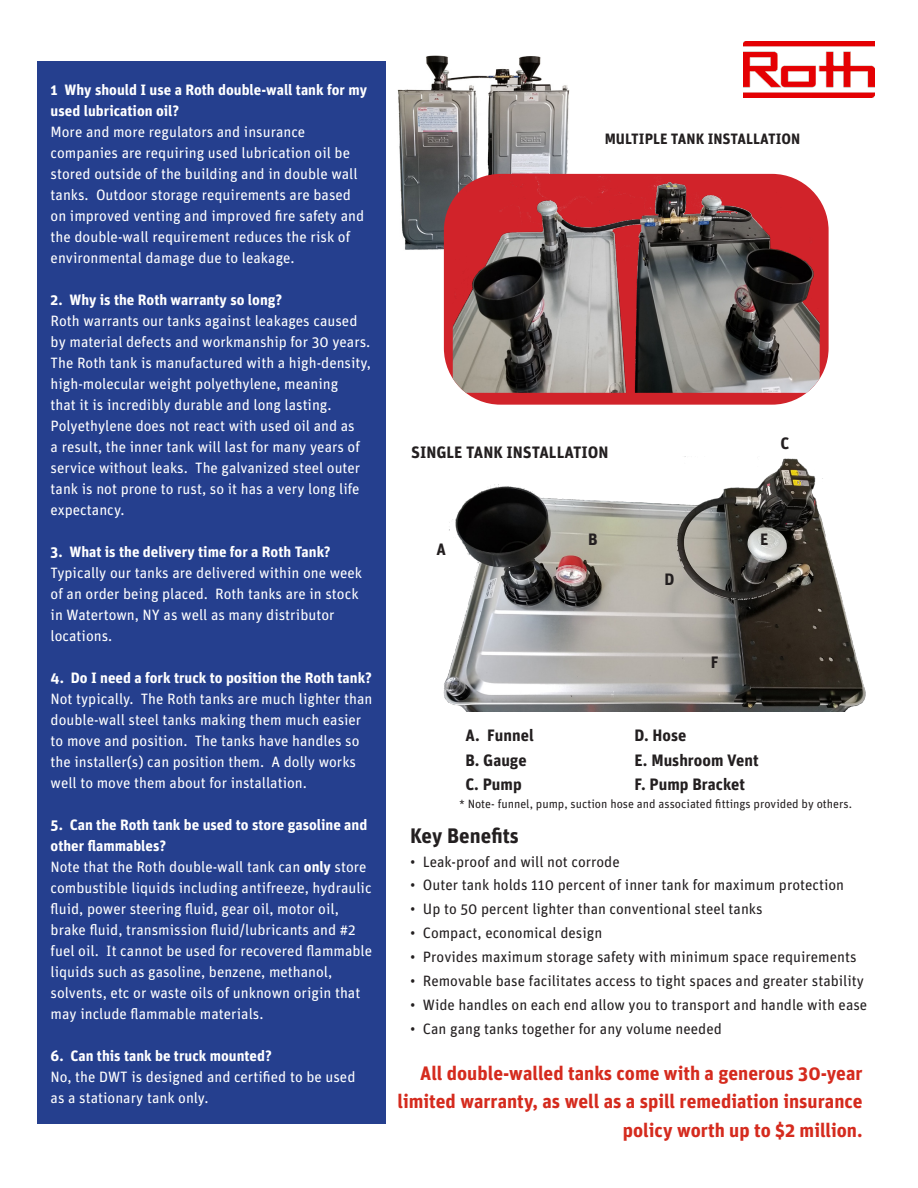
<style>
.page{position:relative;width:918px;height:1188px;background:#fff}
.page>*{position:absolute;margin:0;border:0;box-sizing:border-box;transform-origin:0 0}
.List_Bullets{font:700 21px "Unit OT";color:#231f20}
.List_Bullets-2{font:700 19.5px/28.5px "Unit OT";color:#d52b1e;text-align:right}
.t1{font:700 16.5px/24.8px "Unit OT";color:#231f20}
.t2{font:15px/21px "Unit OT";color:#fff}
.List_Bullets-3{font:15px "Unit OT";color:#231f20}
.t3{font:700 15px/21px "Unit OT";color:#fff}
.t4{font:700 15px "Unit OT";color:#231f20}
.t5{font:12px "Unit OT";color:#231f20}
.s1{font-weight:700}
</style>
<div class="page">
<img style="left:744px;top:42px;width:130px;height:55px">
<div style="left:37px;top:61px;width:349px;height:1063px;background:#253f8e"></div>
<img style="left:397px;top:55px;width:173px;height:196px">
<div style="left:444px;top:174px;width:385px;height:231px;background:#d1232a;border-radius:57px"></div>
<img style="left:453px;top:176px;width:367px;height:217px">
<img style="left:443px;top:458px;width:423px;height:253px">
<p class="t3" style="left:51px;top:79px;width:318px">1 Why should I use a Roth double-wall tank for my used lubrication oil?</p>
<p class="t2" style="left:51px;top:121px;width:315px">More and more regulators and insurance companies are requiring used lubrication oil be stored outside of the building and in double wall tanks. Outdoor storage requirements are based on improved venting and improved fire safety and the double-wall requirement reduces the risk of environmental damage due to leakage.</p>
<p class="t3" style="left:51px;top:289px;width:233px">2. Why is the Roth warranty so long?</p>
<p class="t2" style="left:51px;top:310px;width:322px">Roth warrants our tanks against leakages caused by material defects and workmanship for 30 years.<br>The Roth tank is manufactured with a high-density, high-molecular weight polyethylene, meaning<br>that it is incredibly durable and long lasting.<br>Polyethylene does not react with used oil and as<br>a result, the inner tank will last for many years of service without leaks. The galvanized steel outer tank is not prone to rust, so it has a very long life expectancy.</p>
<p class="t3" style="left:51px;top:541px;width:282px">3. What is the delivery time for a Roth Tank?</p>
<p class="t2" style="left:51px;top:562px;width:313px">Typically our tanks are delivered within one week of an order being placed. Roth tanks are in stock in Watertown, NY as well as many distributor locations.</p>
<p class="t3" style="left:51px;top:667px;width:323px">4. Do I need a fork truck to position the Roth tank?</p>
<p class="t2" style="left:51px;top:688px;width:323px">Not typically. The Roth tanks are much lighter than double-wall steel tanks making them much easier to move and position. The tanks have handles so the installer(s) can position them. A dolly works well to move them about for installation.</p>
<p class="t3" style="left:51px;top:814px;width:318px">5. Can the Roth tank be used to store gasoline and other flammables?</p>
<p class="t2" style="left:51px;top:856px;width:323px">Note that the Roth double-wall tank can <span class="s1">only</span> store combustible liquids including antifreeze, hydraulic fluid, power steering fluid, gear oil, motor oil, brake fluid, transmission fluid/lubricants and #2 fuel oil. It cannot be used for recovered flammable liquids such as gasoline, benzene, methanol, solvents, etc or waste oils of unknown origin that may include flammable materials.</p>
<p class="t3" style="left:51px;top:1045px;width:223px">6. Can this tank be truck mounted?</p>
<p class="t2" style="left:51px;top:1066px;width:306px">No, the DWT is designed and certified to be used as a stationary tank only.</p>
<p class="t4" style="left:605px;top:129px;width:197px">MULTIPLE TANK INSTALLATION</p>
<p class="t1" style="left:411px;top:440px;width:199px">SINGLE TANK INSTALLATION</p>
<p class="t1" style="left:780px;top:430px;width:10px">C</p>
<p class="t1" style="left:436px;top:537px;width:11px">A</p>
<p class="t1" style="left:465px;top:722px;width:70px">A. Funnel</p>
<p class="t1" style="left:465px;top:747px;width:63px">B. Gauge</p>
<p class="t1" style="left:465px;top:772px;width:58px">C. Pump</p>
<p class="t1" style="left:588px;top:526px;width:11px">B</p>
<p class="t1" style="left:760px;top:526px;width:10px">E</p>
<p class="t1" style="left:665px;top:567px;width:12px">D</p>
<p class="t1" style="left:711px;top:650px;width:9px">F</p>
<p class="t1" style="left:635px;top:722px;width:126px">D. Hose<br>E. Mushroom Vent<br>F. Pump Bracket</p>
<p class="t5" style="left:459px;top:796px;width:395px">* Note- funnel, pump, suction hose and associated fittings provided by others.</p>
<p class="List_Bullets" style="left:410px;top:822px;width:110px">Key Benefits</p>
<p class="List_Bullets-3" style="left:410px;top:852px;width:211px">• Leak-proof and will not corrode</p>
<p class="List_Bullets-3" style="left:410px;top:875px;width:436px">• Outer tank holds 110 percent of inner tank for maximum protection</p>
<p class="List_Bullets-3" style="left:410px;top:899px;width:354px">• Up to 50 percent lighter than conventional steel tanks</p>
<p class="List_Bullets-3" style="left:410px;top:923px;width:194px">• Compact, economical design</p>
<p class="List_Bullets-3" style="left:410px;top:947px;width:448px">• Provides maximum storage safety with minimum space requirements</p>
<p class="List_Bullets-3" style="left:410px;top:971px;width:455px">• Removable base facilitates access to tight spaces and greater stability</p>
<p class="List_Bullets-3" style="left:410px;top:995px;width:459px">• Wide handles on each end allow you to transport and handle with ease</p>
<p class="List_Bullets-3" style="left:410px;top:1019px;width:313px">• Can gang tanks together for any volume needed</p>
<p class="List_Bullets-2" style="left:398px;top:1059px;width:466px">All double-walled tanks come with a generous 30-year limited warranty, as well as a spill remediation insurance policy worth up to $2 million.</p>
</div>
